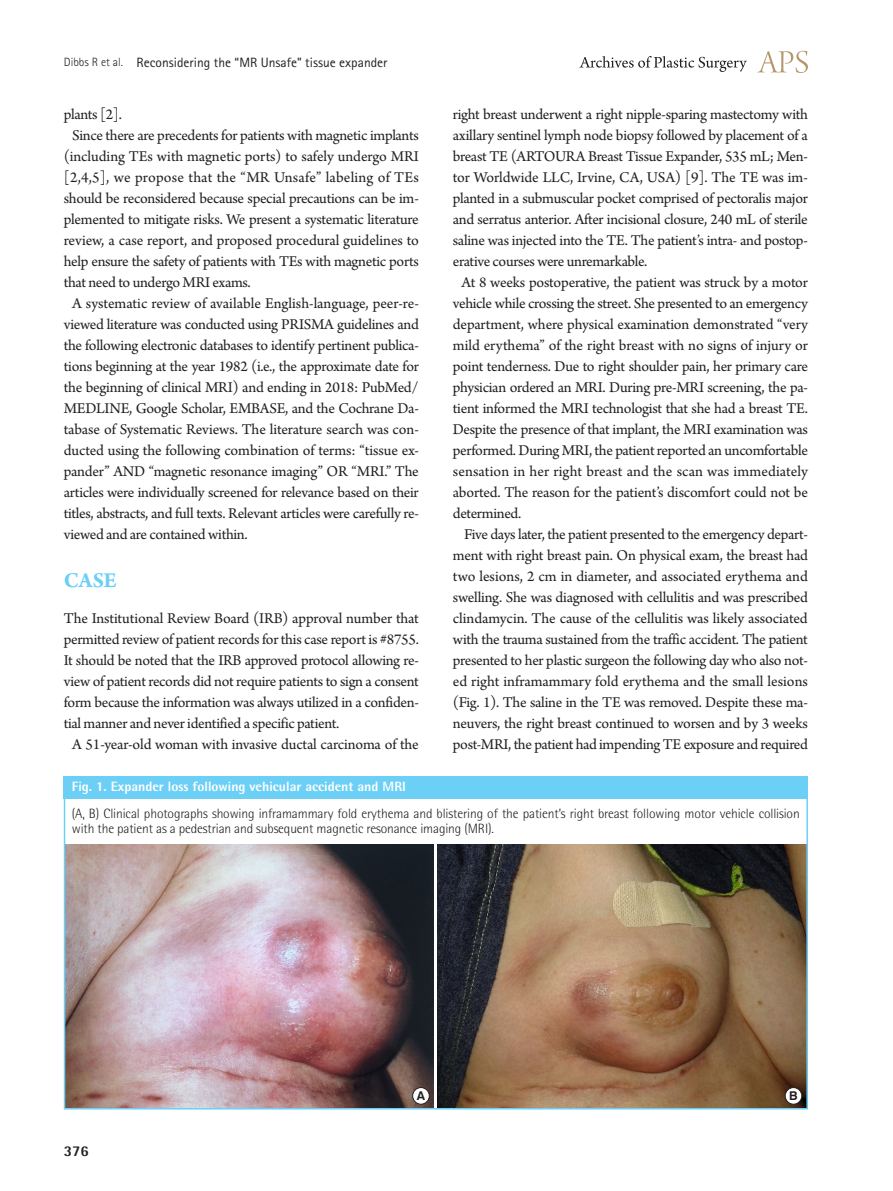
<style>
.page{position:relative;width:893px;height:1191px;background:#fff}
.page>*{position:absolute;margin:0;border:0;box-sizing:border-box;transform-origin:0 0}
.대제목{font:700 22.5px "Arno Pro";color:#6bcff6}
.본문{font:15.75px/21px "Arno Pro";letter-spacing:-.02em;color:#231f20;text-align:justify}
.본문_0{font:15.75px/21px "Arno Pro";letter-spacing:-.02em;color:#231f20;text-align:justify}
.t1{font:800 15px "Rotis Semi Sans Std";color:#231f20}
.그림설명{font:300 13.5px/15px "Rotis Semi Sans Std";letter-spacing:-.01em;color:#231f20}
.하시라_제목{font:13.5px "Rotis Sans Serif Std";color:#231f20}
.표그림제목{font:800 13.5px "Rotis Semi Sans Std";color:#fff}
.t2{font:700 12.15px "Swiss 721 BT";color:#231f20}
.s1{font-weight:300;font-size:12px}
</style>
<div class="page">
<svg style="left:757px;top:51px;width:51px;height:22px"></svg>
<svg style="left:579px;top:56px;width:168px;height:16px"></svg>
<div style="left:64px;top:776px;width:744px;height:22px;background:#6bcff6"></div>
<img style="left:67px;top:845px;width:367px;height:261px">
<img style="left:438px;top:845px;width:367px;height:261px">
<div style="left:413px;top:1087px;width:16px;height:17px;background:#fff;border-radius:50%"></div>
<div style="left:412px;top:1087px;width:17px;height:17px;border:1px solid #231f20;border-radius:50%"></div>
<div style="left:785px;top:1087px;width:17px;height:17px;background:#fff;border-radius:50%"></div>
<div style="left:785px;top:1087px;width:17px;height:17px;border:1px solid #231f20;border-radius:50%"></div>
<div style="left:64px;top:776px;width:744px;height:333px;border:2px solid #6bcff6"></div>
<p class="하시라_제목" style="left:64px;top:54px;width:325px"><span class="s1">Dibbs R et al.</span> Reconsidering the “MR Unsafe” tissue expander</p>
<p class="본문" style="left:64px;top:105px;width:60px">plants [2].</p>
<p class="본문" style="left:64px;top:126px;width:357px;text-indent:9px">Since there are precedents for patients with magnetic implants (including TEs with magnetic ports) to safely undergo MRI [2,4,5], we propose that the “MR Unsafe” labeling of TEs should be reconsidered because special precautions can be im&shy;plemented to mitigate risks. We present a systematic literature review, a case report, and proposed procedural guidelines to help ensure the safety of patients with TEs with magnetic ports that need to undergo MRI exams.</p>
<p class="본문" style="left:64px;top:294px;width:357px;text-indent:9px">A systematic review of available English-language, peer-re&shy;viewed literature was conducted using PRISMA guidelines and the following electronic databases to identify pertinent publica&shy;tions beginning at the year 1982 (i.e., the approximate date for the beginning of clinical MRI) and ending in 2018: PubMed/ MEDLINE, Google Scholar, EMBASE, and the Cochrane Da&shy;tabase of Systematic Reviews. The literature search was con&shy;ducted using the following combination of terms: “tissue ex&shy;pander” AND “magnetic resonance imaging” OR “MRI.” The articles were individually screened for relevance based on their titles, abstracts, and full texts. Relevant articles were carefully re&shy;viewed and are contained within.</p>
<p class="대제목" style="left:64px;top:567px;width:54px">CASE</p>
<p class="본문_0" style="left:64px;top:609px;width:357px">The Institutional Review Board (IRB) approval number that permitted review of patient records for this case report is #8755.<br>It should be noted that the IRB approved protocol allowing re&shy;view of patient records did not require patients to sign a consent form because the information was always utilized in a confiden&shy;tial manner and never identified a specific patient.</p>
<p class="본문" style="left:72px;top:735px;width:348px">A 51-year-old woman with invasive ductal carcinoma of the</p>
<p class="본문" style="left:453px;top:105px;width:357px">right breast underwent a right nipple-sparing mastectomy with axillary sentinel lymph node biopsy followed by placement of a breast TE (ARTOURA Breast Tissue Expander, 535 mL; Men&shy;tor Worldwide LLC, Irvine, CA, USA) [9]. The TE was im&shy;planted in a submuscular pocket comprised of pectoralis major and serratus anterior. After incisional closure, 240 mL of sterile saline was injected into the TE. The patient’s intra- and postop&shy;erative courses were unremarkable.</p>
<p class="본문" style="left:453px;top:273px;width:357px;text-indent:9px">At 8 weeks postoperative, the patient was struck by a motor vehicle while crossing the street. She presented to an emergency department, where physical examination demonstrated “very mild erythema” of the right breast with no signs of injury or point tenderness. Due to right shoulder pain, her primary care physician ordered an MRI. During pre-MRI screening, the pa&shy;tient informed the MRI technologist that she had a breast TE.<br>Despite the presence of that implant, the MRI examination was performed. During MRI, the patient reported an uncomfortable sensation in her right breast and the scan was immediately aborted. The reason for the patient’s discomfort could not be determined.</p>
<p class="본문" style="left:453px;top:525px;width:357px;text-indent:11px">Five days later, the patient presented to the emergency depart&shy;ment with right breast pain. On physical exam, the breast had two lesions, 2 cm in diameter, and associated erythema and swelling. She was diagnosed with cellulitis and was prescribed clindamycin. The cause of the cellulitis was likely associated with the trauma sustained from the traffic accident. The patient presented to her plastic surgeon the following day who also not&shy;ed right inframammary fold erythema and the small lesions (Fig. 1). The saline in the TE was removed. Despite these ma&shy;neuvers, the right breast continued to worsen and by 3 weeks post-MRI, the patient had impending TE exposure and required</p>
<p class="표그림제목" style="left:72px;top:778px;width:335px">Fig. 1. Expander loss following vehicular accident and MRI</p>
<p class="그림설명" style="left:72px;top:806px;width:729px">(A, B) Clinical photographs showing inframammary fold erythema and blistering of the patient’s right breast following motor vehicle collision with the patient as a pedestrian and subsequent magnetic resonance imaging (MRI).</p>
<p class="t1" style="left:64px;top:1141px;width:27px">376</p>
<p class="t2" style="left:417px;top:1088px;width:10px">A</p>
<p class="t2" style="left:789px;top:1088px;width:10px">B</p>
</div>
